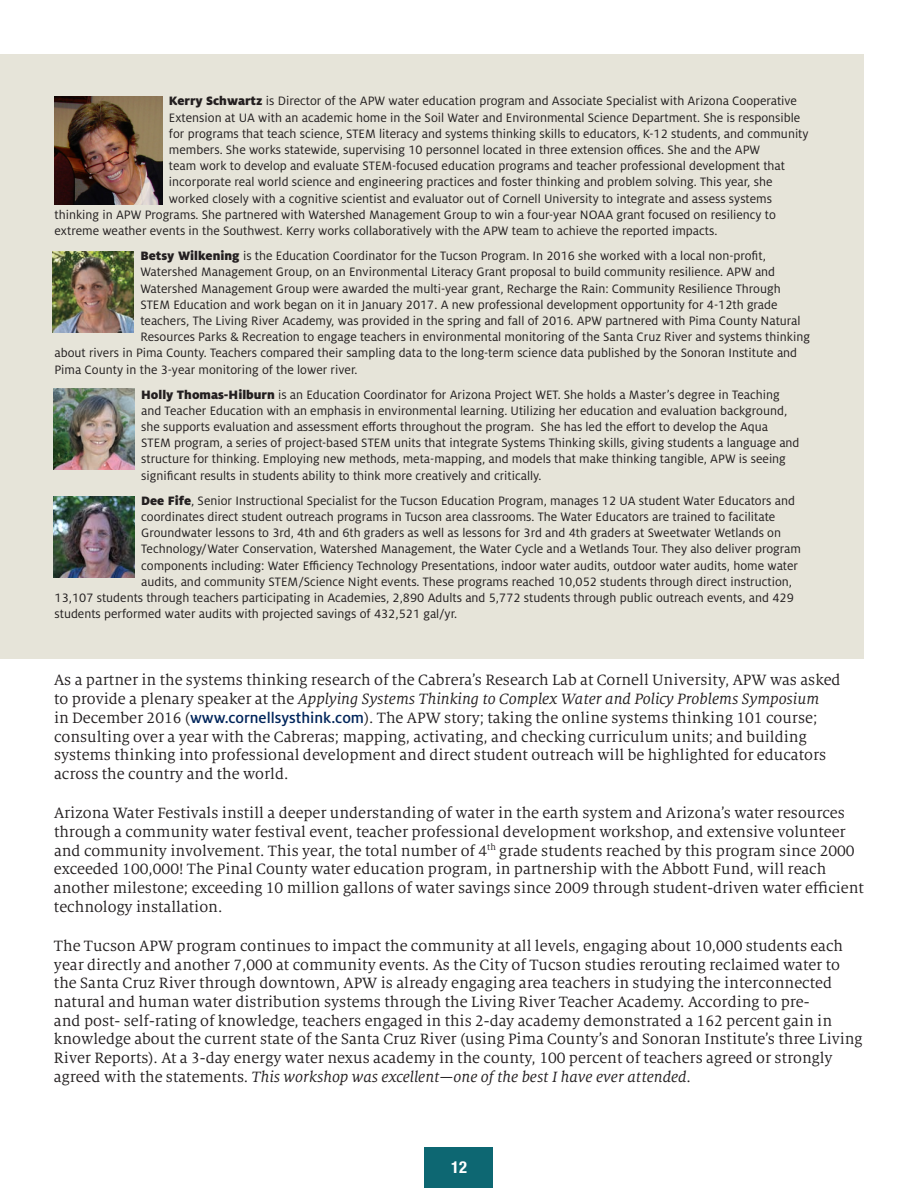
<style>
.page{position:relative;width:918px;height:1188px;background:#fff}
.page>*{position:absolute;margin:0;border:0;box-sizing:border-box;transform-origin:0 0}
.Body_Text{font:16.5px/18.8px "Milo Serif OT";color:#231f20}
.t1{font:700 condensed 16.5px "Helvetica Neue LT Std";color:#fff}
.Sidebar_Body{font:13.5px/16.2px "Milo OT";color:#231f20}
.s1{font-weight:900}
.s2{font-style:italic}
.s3{font-family:"Milo OT";font-weight:500;color:#00255b}
</style>
<div class="page">
<div style="left:0;top:54px;width:864px;height:605px;background:#e6e4d9"></div>
<img style="left:53px;top:251px;width:81px;height:81px">
<img style="left:53px;top:388px;width:81px;height:81px">
<img style="left:53px;top:497px;width:81px;height:81px">
<img style="left:54px;top:96px;width:108px;height:108px">
<div style="left:425px;top:1147px;width:68px;height:41px;background:#0d6772"></div>
<p class="Sidebar_Body" style="left:169px;top:93px;width:630px"><span class="s1">Kerry Schwartz</span> is Director of the APW water education program and Associate Specialist with Arizona Cooperative</p>
<p class="Sidebar_Body" style="left:169px;top:109px;width:633px">Extension at UA with an academic home in the Soil Water and Environmental Science Department. She is responsible</p>
<p class="Sidebar_Body" style="left:169px;top:126px;width:641px">for programs that teach science, STEM literacy and systems thinking skills to educators, K-12 students, and community</p>
<p class="Sidebar_Body" style="left:169px;top:142px;width:593px">members. She works statewide, supervising 10 personnel located in three extension offices. She and the APW</p>
<p class="Sidebar_Body" style="left:169px;top:158px;width:618px">team work to develop and evaluate STEM-focused education programs and teacher professional development that</p>
<p class="Sidebar_Body" style="left:169px;top:174px;width:605px">incorporate real world science and engineering practices and foster thinking and problem solving. This year, she</p>
<p class="Sidebar_Body" style="left:169px;top:190px;width:605px">worked closely with a cognitive scientist and evaluator out of Cornell University to integrate and assess systems</p>
<p class="Sidebar_Body" style="left:55px;top:207px;width:723px">thinking in APW Programs. She partnered with Watershed Management Group to win a four-year NOAA grant focused on resiliency to</p>
<p class="Sidebar_Body" style="left:55px;top:223px;width:664px">extreme weather events in the Southwest. Kerry works collaboratively with the APW team to achieve the reported impacts.</p>
<p class="Sidebar_Body" style="left:140px;top:248px;width:627px"><span class="s1">Betsy Wilkening</span> is the Education Coordinator for the Tucson Program. In 2016 she worked with a local non-profit,</p>
<p class="Sidebar_Body" style="left:140px;top:264px;width:636px">Watershed Management Group, on an Environmental Literacy Grant proposal to build community resilience. APW and</p>
<p class="Sidebar_Body" style="left:140px;top:280px;width:642px">Watershed Management Group were awarded the multi-year grant, Recharge the Rain: Community Resilience Through</p>
<p class="Sidebar_Body" style="left:140px;top:297px;width:639px">STEM Education and work began on it in January 2017. A new professional development opportunity for 4-12th grade</p>
<p class="Sidebar_Body" style="left:140px;top:313px;width:662px">teachers, The Living River Academy, was provided in the spring and fall of 2016. APW partnered with Pima County Natural</p>
<p class="Sidebar_Body" style="left:140px;top:329px;width:671px">Resources Parks &amp; Recreation to engage teachers in environmental monitoring of the Santa Cruz River and systems thinking</p>
<p class="Sidebar_Body" style="left:55px;top:345px;width:744px">about rivers in Pima County. Teachers compared their sampling data to the long-term science data published by the Sonoran Institute and</p>
<p class="Sidebar_Body" style="left:55px;top:361px;width:304px">Pima County in the 3-year monitoring of the lower river.</p>
<p class="Sidebar_Body" style="left:141px;top:386px;width:660px"><span class="s1">Holly Thomas-Hilburn</span> is an Education Coordinator for Arizona Project WET. She holds a Master’s degree in Teaching and Teacher Education with an emphasis in environmental learning. Utilizing her education and evaluation background, she supports evaluation and assessment efforts throughout the program. She has led the effort to develop the Aqua STEM program, a series of project-based STEM units that integrate Systems Thinking skills, giving students a language and structure for thinking. Employing new methods, meta-mapping, and models that make thinking tangible, APW is seeing significant results in students ability to think more creatively and critically.</p>
<p class="Sidebar_Body" style="left:141px;top:493px;width:655px"><span class="s1">Dee Fife</span>, Senior Instructional Specialist for the Tucson Education Program, manages 12 UA student Water Educators and</p>
<p class="Sidebar_Body" style="left:141px;top:509px;width:636px">coordinates direct student outreach programs in Tucson area classrooms. The Water Educators are trained to facilitate</p>
<p class="Sidebar_Body" style="left:141px;top:525px;width:641px">Groundwater lessons to 3rd, 4th and 6th graders as well as lessons for 3rd and 4th graders at Sweetwater Wetlands on</p>
<p class="Sidebar_Body" style="left:141px;top:541px;width:661px">Technology/Water Conservation, Watershed Management, the Water Cycle and a Wetlands Tour. They also deliver program</p>
<p class="Sidebar_Body" style="left:141px;top:557px;width:658px">components including: Water Efficiency Technology Presentations, indoor water audits, outdoor water audits, home water</p>
<p class="Sidebar_Body" style="left:141px;top:574px;width:652px">audits, and community STEM/Science Night events. These programs reached 10,052 students through direct instruction,</p>
<p class="Sidebar_Body" style="left:55px;top:590px;width:741px">13,107 students through teachers participating in Academies, 2,890 Adults and 5,772 students through public outreach events, and 429</p>
<p class="Sidebar_Body" style="left:55px;top:606px;width:404px">students performed water audits with projected savings of 432,521 gal/yr.</p>
<p class="Body_Text" style="left:54px;top:671px;width:788px">As a partner in the systems thinking research of the Cabrera’s Research Lab at Cornell University, APW was asked to provide a plenary speaker at the <span class="s2">Applying Systems Thinking to Complex Water and Policy Problems Symposium<br></span>in December 2016 (<span class="s3">www.cornellsysthink.com</span>). The APW story; taking the online systems thinking 101 course; consulting over a year with the Cabreras; mapping, activating, and checking curriculum units; and building systems thinking into professional development and direct student outreach will be highlighted for educators across the country and the world.</p>
<p class="Body_Text" style="left:54px;top:804px;width:812px">Arizona Water Festivals instill a deeper understanding of water in the earth system and Arizona’s water resources through a community water festival event, teacher professional development workshop, and extensive volunteer and community involvement. This year, the total number of 4<sup>th</sup> grade students reached by this program since 2000 exceeded 100,000! The Pinal County water education program, in partnership with the Abbott Fund, will reach another milestone; exceeding 10 million gallons of water savings since 2009 through student-driven water efficient technology installation.</p>
<p class="Body_Text" style="left:54px;top:937px;width:810px">The Tucson APW program continues to impact the community at all levels, engaging about 10,000 students each year directly and another 7,000 at community events. As the City of Tucson studies rerouting reclaimed water to the Santa Cruz River through downtown, APW is already engaging area teachers in studying the interconnected natural and human water distribution systems through the Living River Teacher Academy. According to pre-<br>and post- self-rating of knowledge, teachers engaged in this 2-day academy demonstrated a 162 percent gain in knowledge about the current state of the Santa Cruz River (using Pima County’s and Sonoran Institute’s three Living River Reports). At a 3-day energy water nexus academy in the county, 100 percent of teachers agreed or strongly agreed with the statements. <span class="s2">This workshop was excellent—one of the best I have ever attended</span>.</p>
<p class="t1" style="left:451px;top:1157px;width:17px">12</p>
</div>
